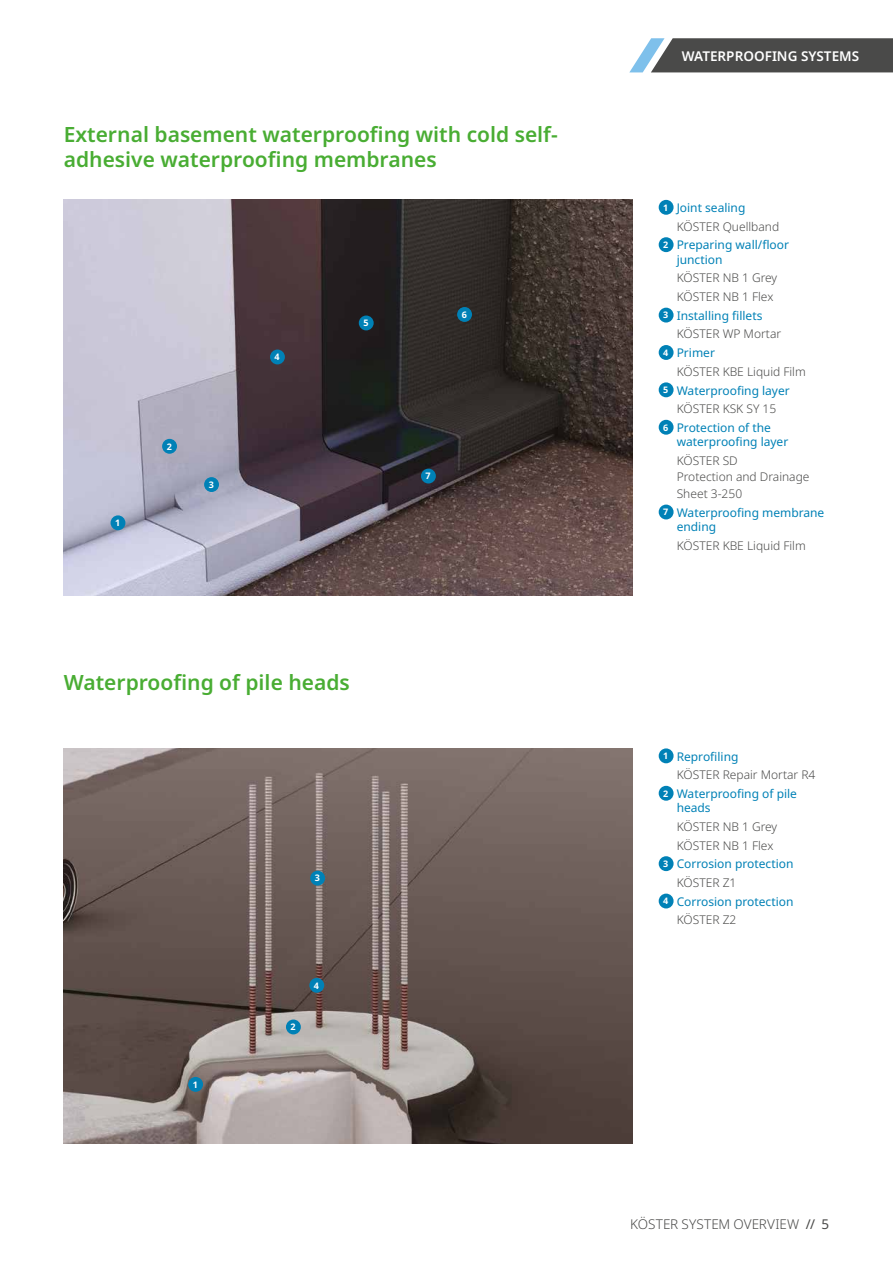
<style>
.page{position:relative;width:893px;height:1263px;background:#fff}
.page>*{position:absolute;margin:0;border:0;box-sizing:border-box;transform-origin:0 0}
.t1{font:600 21px/25.2px "Noto Sans";color:#49ad33}
.t2{font:300 13.5px "Noto Sans";letter-spacing:.005em;color:#4a4a49}
.t3{font:600 13.5px "Noto Sans";color:#fff}
.t4{font:12px/14.4px "Noto Sans";color:#0081b6}
.t5{font:300 12px/16.5px "Noto Sans";color:#4a4a49}
.t6{font:700 9px "Noto Sans";color:#fff}
.s1{font-weight:700;font-size:9px;color:#fff}
.s2{font-weight:400}
</style>
<div class="page">
<div style="left:659px;top:200px;width:15px;height:15px;background:#0081b6;border-radius:50%"></div>
<div style="left:659px;top:237px;width:15px;height:15px;background:#0081b6;border-radius:50%"></div>
<div style="left:659px;top:308px;width:15px;height:15px;background:#0081b6;border-radius:50%"></div>
<div style="left:659px;top:345px;width:15px;height:15px;background:#0081b6;border-radius:50%"></div>
<div style="left:659px;top:382px;width:15px;height:15px;background:#0081b6;border-radius:50%"></div>
<div style="left:659px;top:420px;width:15px;height:15px;background:#0081b6;border-radius:50%"></div>
<div style="left:659px;top:505px;width:15px;height:14px;background:#0081b6;border-radius:50%"></div>
<div style="left:659px;top:748px;width:15px;height:15px;background:#0081b6;border-radius:50%"></div>
<div style="left:659px;top:786px;width:15px;height:15px;background:#0081b6;border-radius:50%"></div>
<div style="left:659px;top:856px;width:15px;height:15px;background:#0081b6;border-radius:50%"></div>
<div style="left:659px;top:894px;width:15px;height:14px;background:#0081b6;border-radius:50%"></div>
<img style="left:64px;top:200px;width:568px;height:395px">
<div style="left:162px;top:439px;width:15px;height:15px;background:#0081b6;border-radius:50%"></div>
<div style="left:204px;top:477px;width:15px;height:15px;background:#0081b6;border-radius:50%"></div>
<div style="left:421px;top:469px;width:15px;height:14px;background:#0081b6;border-radius:50%"></div>
<div style="left:270px;top:350px;width:15px;height:14px;background:#0081b6;border-radius:50%"></div>
<div style="left:359px;top:315px;width:15px;height:15px;background:#0081b6;border-radius:50%"></div>
<div style="left:457px;top:307px;width:15px;height:15px;background:#0081b6;border-radius:50%"></div>
<div style="left:111px;top:515px;width:14px;height:15px;background:#0081b6;border-radius:50%"></div>
<svg style="left:629px;top:38px;width:264px;height:34px;background:#5b5e60"></svg>
<img style="left:64px;top:748px;width:568px;height:396px">
<div style="left:188px;top:1077px;width:15px;height:15px;background:#0081b6;border-radius:50%"></div>
<div style="left:286px;top:1019px;width:15px;height:15px;background:#0081b6;border-radius:50%"></div>
<div style="left:310px;top:871px;width:15px;height:14px;background:#0081b6;border-radius:50%"></div>
<div style="left:309px;top:978px;width:15px;height:15px;background:#0081b6;border-radius:50%"></div>
<h1 class="t1" style="left:64px;top:122px;width:496px">External basement waterproofing with cold self&shy;adhesive waterproofing membranes</h1>
<p class="t6" style="left:115px;top:516px;width:7px">1</p>
<p class="t6" style="left:167px;top:440px;width:7px">2</p>
<p class="t6" style="left:209px;top:478px;width:7px">3</p>
<p class="t6" style="left:275px;top:351px;width:7px">4</p>
<p class="t6" style="left:363px;top:317px;width:7px">5</p>
<p class="t6" style="left:462px;top:308px;width:7px">6</p>
<p class="t6" style="left:426px;top:470px;width:7px">7</p>
<h1 class="t1" style="left:64px;top:670px;width:287px">Waterproofing of pile heads</h1>
<p class="t6" style="left:193px;top:1078px;width:7px">1</p>
<p class="t6" style="left:315px;top:872px;width:7px">3</p>
<p class="t6" style="left:291px;top:1021px;width:7px">2</p>
<p class="t6" style="left:314px;top:979px;width:7px">4</p>
<p class="t3" style="left:682px;top:46px;width:179px">WATERPROOFING SYSTEMS</p>
<p class="t4" style="left:663px;top:201px;width:84px"><span class="s1">1</span> Joint sealing</p>
<p class="t5" style="left:677px;top:218px;width:104px">KÖSTER Quellband</p>
<p class="t4" style="left:663px;top:238px;width:127px"><span class="s1">2</span> Preparing wall/floor</p>
<p class="t4" style="left:677px;top:252px;width:47px">junction</p>
<p class="t5" style="left:677px;top:270px;width:102px">KÖSTER NB 1 Grey</p>
<p class="t5" style="left:677px;top:289px;width:98px">KÖSTER NB 1 Flex</p>
<p class="t4" style="left:663px;top:308px;width:101px"><span class="s1">3</span> Installing fillets</p>
<p class="t5" style="left:677px;top:326px;width:106px">KÖSTER WP Mortar</p>
<p class="t4" style="left:663px;top:346px;width:53px"><span class="s1">4</span> Primer</p>
<p class="t5" style="left:677px;top:363px;width:131px">KÖSTER KBE Liquid Film</p>
<p class="t4" style="left:663px;top:383px;width:128px"><span class="s1">5</span> Waterproofing layer</p>
<p class="t5" style="left:677px;top:401px;width:101px">KÖSTER KSK SY 15</p>
<p class="t4" style="left:663px;top:421px;width:109px"><span class="s1">6</span> Protection of the</p>
<p class="t4" style="left:677px;top:435px;width:113px">waterproofing layer</p>
<p class="t5" style="left:677px;top:453px;width:134px">KÖSTER SD<br>Protection and Drainage<br>Sheet 3-250</p>
<p class="t4" style="left:677px;top:505px;width:149px;text-indent:-13px"><span class="s1">7</span> Waterproofing membrane ending</p>
<p class="t5" style="left:677px;top:537px;width:131px">KÖSTER KBE Liquid Film</p>
<p class="t4" style="left:663px;top:749px;width:77px"><span class="s1">1</span> Reprofiling</p>
<p class="t5" style="left:677px;top:767px;width:140px">KÖSTER Repair Mortar R4</p>
<p class="t4" style="left:663px;top:787px;width:135px"><span class="s1">2</span> Waterproofing of pile</p>
<p class="t4" style="left:677px;top:801px;width:36px">heads</p>
<p class="t5" style="left:677px;top:819px;width:102px">KÖSTER NB 1 Grey</p>
<p class="t5" style="left:677px;top:837px;width:98px">KÖSTER NB 1 Flex</p>
<p class="t4" style="left:663px;top:857px;width:132px"><span class="s1">3</span> Corrosion protection</p>
<p class="t5" style="left:677px;top:875px;width:61px">KÖSTER Z1</p>
<p class="t4" style="left:663px;top:894px;width:132px"><span class="s1">4</span> Corrosion protection</p>
<p class="t5" style="left:677px;top:912px;width:61px">KÖSTER Z2</p>
<p class="t2" style="left:630px;top:1214px;width:200px">KÖSTER SYSTEM OVERVIEW <span class="s2">// 5</span></p>
</div>
